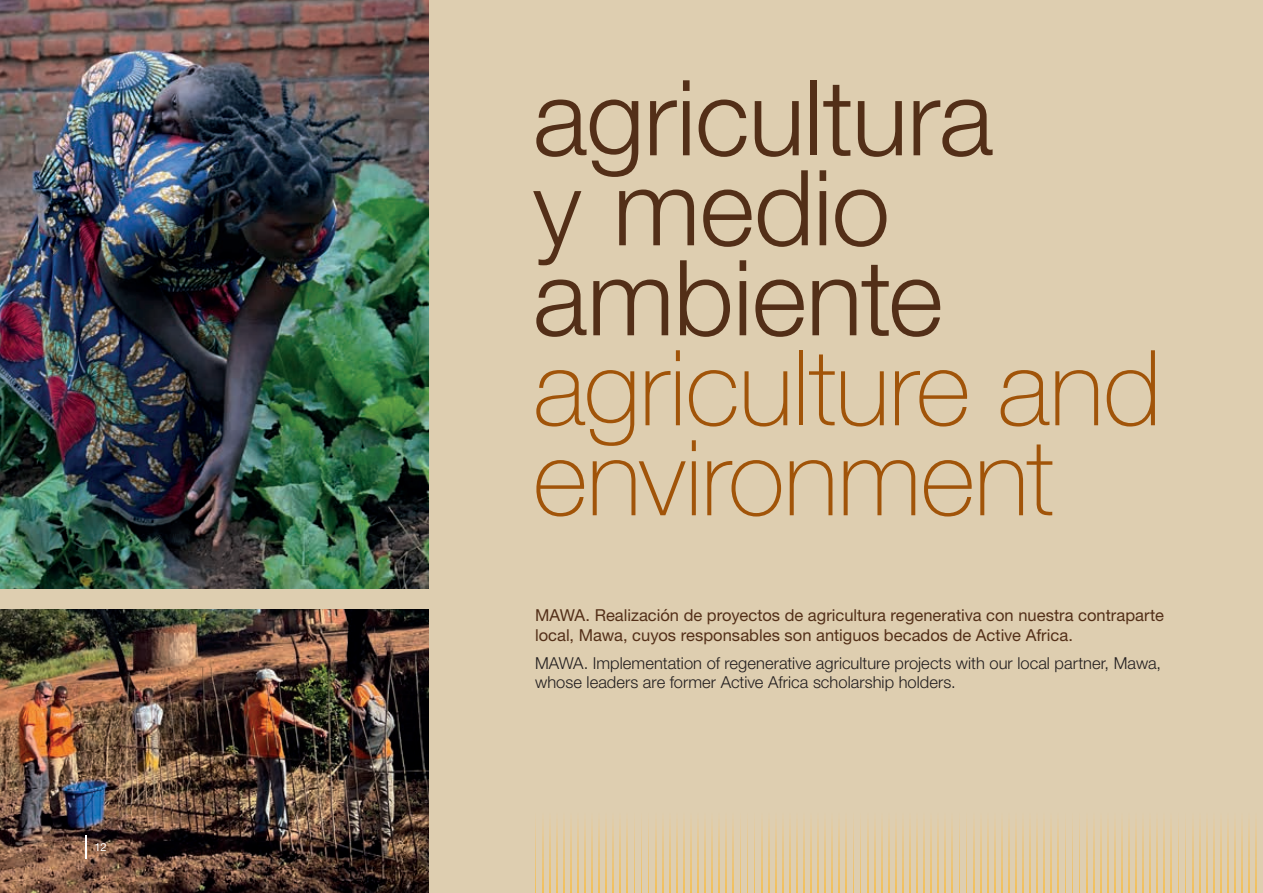
<style>
.page{position:relative;width:1263px;height:893px;background:#deceb0}
.page>*{position:absolute;margin:0;border:0;box-sizing:border-box;transform-origin:0 0}
.t1{font:300 105px/90px "Helvetica Neue LT Std";letter-spacing:-.01em;color:#532f18}
.t2{font:100 105px/90px "Helvetica Neue LT Std";letter-spacing:-.005em;color:#a15409}
.t3{font:16.5px/19.5px "Helvetica Neue LT Std";color:#532f18}
.t4{font:300 16.5px/19.5px "Helvetica Neue LT Std";color:#231f20}
.t5{font:11.25px "Helvetica Neue LT Std";color:#fff}
</style>
<div class="page">
<svg style="left:881px;top:823px;width:1px;height:70px"></svg>
<svg style="left:535px;top:823px;width:1px;height:70px"></svg>
<svg style="left:542px;top:823px;width:1px;height:70px"></svg>
<svg style="left:549px;top:823px;width:1px;height:70px"></svg>
<svg style="left:556px;top:823px;width:1px;height:70px"></svg>
<svg style="left:563px;top:823px;width:1px;height:70px"></svg>
<svg style="left:570px;top:823px;width:1px;height:70px"></svg>
<svg style="left:577px;top:823px;width:1px;height:70px"></svg>
<svg style="left:584px;top:823px;width:1px;height:70px"></svg>
<svg style="left:592px;top:823px;width:1px;height:70px"></svg>
<svg style="left:599px;top:823px;width:1px;height:70px"></svg>
<svg style="left:606px;top:823px;width:1px;height:70px"></svg>
<svg style="left:613px;top:823px;width:1px;height:70px"></svg>
<svg style="left:620px;top:823px;width:1px;height:70px"></svg>
<svg style="left:627px;top:823px;width:1px;height:70px"></svg>
<svg style="left:634px;top:823px;width:1px;height:70px"></svg>
<svg style="left:641px;top:823px;width:1px;height:70px"></svg>
<svg style="left:648px;top:823px;width:1px;height:70px"></svg>
<svg style="left:655px;top:823px;width:1px;height:70px"></svg>
<svg style="left:662px;top:823px;width:1px;height:70px"></svg>
<svg style="left:669px;top:823px;width:1px;height:70px"></svg>
<svg style="left:676px;top:823px;width:1px;height:70px"></svg>
<svg style="left:683px;top:823px;width:1px;height:70px"></svg>
<svg style="left:690px;top:823px;width:1px;height:70px"></svg>
<svg style="left:698px;top:823px;width:1px;height:70px"></svg>
<svg style="left:705px;top:823px;width:1px;height:70px"></svg>
<svg style="left:712px;top:823px;width:1px;height:70px"></svg>
<svg style="left:719px;top:823px;width:1px;height:70px"></svg>
<svg style="left:726px;top:823px;width:1px;height:70px"></svg>
<svg style="left:733px;top:823px;width:1px;height:70px"></svg>
<svg style="left:740px;top:823px;width:1px;height:70px"></svg>
<svg style="left:747px;top:823px;width:1px;height:70px"></svg>
<svg style="left:754px;top:823px;width:1px;height:70px"></svg>
<svg style="left:761px;top:823px;width:1px;height:70px"></svg>
<svg style="left:768px;top:823px;width:1px;height:70px"></svg>
<svg style="left:775px;top:823px;width:1px;height:70px"></svg>
<svg style="left:782px;top:823px;width:1px;height:70px"></svg>
<svg style="left:789px;top:823px;width:1px;height:70px"></svg>
<svg style="left:796px;top:823px;width:1px;height:70px"></svg>
<svg style="left:803px;top:823px;width:1px;height:70px"></svg>
<svg style="left:811px;top:823px;width:1px;height:70px"></svg>
<svg style="left:818px;top:823px;width:1px;height:70px"></svg>
<svg style="left:825px;top:823px;width:1px;height:70px"></svg>
<svg style="left:832px;top:823px;width:1px;height:70px"></svg>
<svg style="left:839px;top:823px;width:1px;height:70px"></svg>
<svg style="left:846px;top:823px;width:1px;height:70px"></svg>
<svg style="left:853px;top:823px;width:1px;height:70px"></svg>
<svg style="left:860px;top:823px;width:1px;height:70px"></svg>
<svg style="left:867px;top:823px;width:1px;height:70px"></svg>
<svg style="left:874px;top:823px;width:1px;height:70px"></svg>
<svg style="left:888px;top:823px;width:1px;height:70px"></svg>
<svg style="left:1171px;top:823px;width:1px;height:70px"></svg>
<svg style="left:895px;top:823px;width:1px;height:70px"></svg>
<svg style="left:902px;top:823px;width:1px;height:70px"></svg>
<svg style="left:909px;top:823px;width:1px;height:70px"></svg>
<svg style="left:917px;top:823px;width:1px;height:70px"></svg>
<svg style="left:924px;top:823px;width:1px;height:70px"></svg>
<svg style="left:931px;top:823px;width:1px;height:70px"></svg>
<svg style="left:938px;top:823px;width:1px;height:70px"></svg>
<svg style="left:945px;top:823px;width:1px;height:70px"></svg>
<svg style="left:952px;top:823px;width:1px;height:70px"></svg>
<svg style="left:959px;top:823px;width:1px;height:70px"></svg>
<svg style="left:966px;top:823px;width:1px;height:70px"></svg>
<svg style="left:973px;top:823px;width:1px;height:70px"></svg>
<svg style="left:980px;top:823px;width:1px;height:70px"></svg>
<svg style="left:987px;top:823px;width:1px;height:70px"></svg>
<svg style="left:994px;top:823px;width:1px;height:70px"></svg>
<svg style="left:1001px;top:823px;width:1px;height:70px"></svg>
<svg style="left:1008px;top:823px;width:1px;height:70px"></svg>
<svg style="left:1015px;top:823px;width:1px;height:70px"></svg>
<svg style="left:1022px;top:823px;width:1px;height:70px"></svg>
<svg style="left:1030px;top:823px;width:1px;height:70px"></svg>
<svg style="left:1037px;top:823px;width:1px;height:70px"></svg>
<svg style="left:1044px;top:823px;width:1px;height:70px"></svg>
<svg style="left:1051px;top:823px;width:1px;height:70px"></svg>
<svg style="left:1058px;top:823px;width:1px;height:70px"></svg>
<svg style="left:1065px;top:823px;width:1px;height:70px"></svg>
<svg style="left:1072px;top:823px;width:1px;height:70px"></svg>
<svg style="left:1079px;top:823px;width:1px;height:70px"></svg>
<svg style="left:1086px;top:823px;width:1px;height:70px"></svg>
<svg style="left:1093px;top:823px;width:1px;height:70px"></svg>
<svg style="left:1100px;top:823px;width:1px;height:70px"></svg>
<svg style="left:1107px;top:823px;width:1px;height:70px"></svg>
<svg style="left:1114px;top:823px;width:1px;height:70px"></svg>
<svg style="left:1178px;top:823px;width:1px;height:70px"></svg>
<svg style="left:1121px;top:823px;width:1px;height:70px"></svg>
<svg style="left:1192px;top:823px;width:1px;height:70px"></svg>
<svg style="left:1128px;top:823px;width:1px;height:70px"></svg>
<svg style="left:1199px;top:823px;width:1px;height:70px"></svg>
<svg style="left:1136px;top:823px;width:1px;height:70px"></svg>
<svg style="left:1206px;top:823px;width:1px;height:70px"></svg>
<svg style="left:1143px;top:823px;width:1px;height:70px"></svg>
<svg style="left:1213px;top:823px;width:1px;height:70px"></svg>
<svg style="left:1234px;top:823px;width:1px;height:70px"></svg>
<svg style="left:1150px;top:823px;width:1px;height:70px"></svg>
<svg style="left:1220px;top:823px;width:1px;height:70px"></svg>
<svg style="left:1249px;top:823px;width:1px;height:70px"></svg>
<svg style="left:1157px;top:823px;width:1px;height:70px"></svg>
<svg style="left:1227px;top:823px;width:1px;height:70px"></svg>
<svg style="left:1256px;top:823px;width:1px;height:70px"></svg>
<svg style="left:1164px;top:823px;width:1px;height:70px"></svg>
<svg style="left:1241px;top:823px;width:1px;height:70px"></svg>
<svg style="left:1185px;top:823px;width:1px;height:70px"></svg>
<img style="left:0;top:0;width:428px;height:588px">
<img style="left:0;top:609px;width:428px;height:284px">
<hr style="left:85px;top:836px;width:2px;height:23px;background:#fff">
<p class="t5" style="left:94px;top:841px;width:14px">12</p>
<h1 class="t1" style="left:533px;top:71px;width:462px">agricultura y medio ambiente</h1>
<h1 class="t2" style="left:533px;top:343px;width:630px">agriculture and environment</h1>
<p class="t3" style="left:535px;top:605px;width:630px">MAWA. Realización de proyectos de agricultura regenerativa con nuestra contraparte local, Mawa, cuyos responsables son antiguos becados de Active Africa.</p>
<p class="t4" style="left:535px;top:652px;width:627px">MAWA. Implementation of regenerative agriculture projects with our local partner, Mawa, whose leaders are former Active Africa scholarship holders.</p>
</div>
